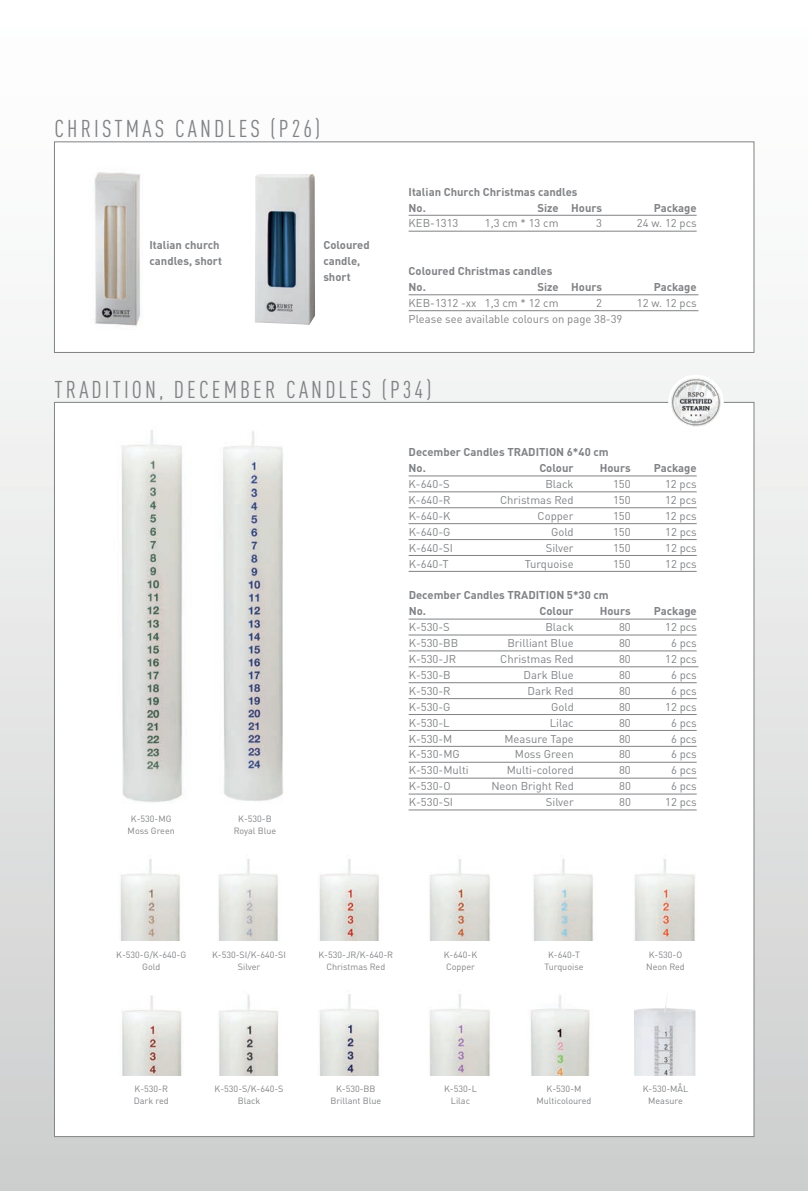
<style>
.page{position:relative;width:808px;height:1191px;background:#fff}
.page>*{position:absolute;margin:0;border:0;box-sizing:border-box;transform-origin:0 0}
.t1{font:condensed 24px "DINOT";letter-spacing:.13em;color:#808285}
.t2{font:11.25px "DINOT";color:#808285}
.t3{font:700 11.25px/15.9px "DINOT";color:#808285}
.t4{font:9px/12px "DINOT";color:#808285;text-align:center}
</style>
<div class="page">
<div style="left:0;top:0;width:808px;height:1191px;background:linear-gradient(to bottom,#fff,#cdcece)"></div>
<div style="left:54px;top:141px;width:700px;height:212px;background:#fff;border:1px solid #808285"></div>
<hr style="left:409px;top:215px;width:288px;height:1px;background:#808285">
<hr style="left:409px;top:231px;width:288px;height:1px;background:#808285">
<hr style="left:409px;top:294px;width:289px;height:1px;background:#808285">
<hr style="left:409px;top:310px;width:289px;height:1px;background:#808285">
<img style="left:94px;top:172px;width:47px;height:158px">
<div style="left:54px;top:402px;width:700px;height:735px;background:#fff;border:1px solid #808285"></div>
<hr style="left:409px;top:475px;width:288px;height:1px;background:#808285">
<hr style="left:409px;top:491px;width:288px;height:1px;background:#808285">
<hr style="left:409px;top:507px;width:288px;height:1px;background:#808285">
<hr style="left:409px;top:523px;width:288px;height:1px;background:#808285">
<hr style="left:409px;top:539px;width:288px;height:1px;background:#808285">
<hr style="left:409px;top:555px;width:288px;height:1px;background:#808285">
<hr style="left:409px;top:571px;width:288px;height:1px;background:#808285">
<hr style="left:409px;top:618px;width:288px;height:1px;background:#808285">
<hr style="left:409px;top:634px;width:288px;height:1px;background:#808285">
<hr style="left:409px;top:650px;width:288px;height:1px;background:#808285">
<hr style="left:409px;top:666px;width:289px;height:1px;background:#808285">
<hr style="left:409px;top:682px;width:288px;height:1px;background:#808285">
<hr style="left:409px;top:698px;width:288px;height:1px;background:#808285">
<hr style="left:409px;top:714px;width:288px;height:1px;background:#808285">
<hr style="left:409px;top:730px;width:288px;height:1px;background:#808285">
<hr style="left:409px;top:746px;width:288px;height:1px;background:#808285">
<hr style="left:409px;top:762px;width:288px;height:1px;background:#808285">
<hr style="left:409px;top:777px;width:288px;height:1px;background:#808285">
<hr style="left:409px;top:793px;width:288px;height:1px;background:#808285">
<hr style="left:409px;top:809px;width:288px;height:1px;background:#808285">
<img style="left:223px;top:431px;width:60px;height:370px">
<img style="left:121px;top:430px;width:62px;height:373px">
<img style="left:120px;top:859px;width:60px;height:81px">
<img style="left:218px;top:859px;width:60px;height:81px">
<img style="left:319px;top:859px;width:60px;height:81px">
<img style="left:429px;top:859px;width:61px;height:81px">
<img style="left:533px;top:859px;width:60px;height:81px">
<img style="left:634px;top:859px;width:61px;height:81px">
<img style="left:530px;top:995px;width:60px;height:81px">
<img style="left:634px;top:999px;width:62px;height:76px">
<div style="left:668px;top:375px;width:56px;height:55px;background:#fff;border-radius:50%"></div>
<img style="left:671px;top:374px;width:49px;height:53px">
<img style="left:122px;top:995px;width:60px;height:80px">
<img style="left:219px;top:995px;width:59px;height:80px">
<img style="left:319px;top:994px;width:60px;height:81px">
<img style="left:429px;top:994px;width:61px;height:81px">
<img style="left:255px;top:174px;width:60px;height:151px">
<h1 class="t1" style="left:55px;top:115px;width:267px">CHRISTMAS CANDLES (P26)</h1>
<p class="t3" style="left:150px;top:236px;width:74px">Italian church candles, short</p>
<p class="t3" style="left:323px;top:236px;width:48px">Coloured candle, short</p>
<p class="t3" style="left:409px;top:183px;width:170px">Italian Church Christmas candles<br>No.</p>
<p class="t3" style="left:537px;top:199px;width:66px">Size Hours</p>
<p class="t3" style="left:654px;top:199px;width:44px">Package</p>
<p class="t2" style="left:409px;top:216px;width:51px">KEB-1313</p>
<p class="t2" style="left:485px;top:216px;width:75px">1,3 cm * 13 cm</p>
<p class="t2" style="left:596px;top:216px;width:7px">3</p>
<p class="t2" style="left:637px;top:216px;width:61px">24 w. 12 pcs</p>
<p class="t3" style="left:409px;top:263px;width:145px">Coloured Christmas candles<br>No.</p>
<p class="t3" style="left:537px;top:279px;width:66px">Size Hours</p>
<p class="t3" style="left:654px;top:279px;width:44px">Package</p>
<p class="t2" style="left:409px;top:296px;width:151px">KEB-1312 -xx 1,3 cm * 12 cm</p>
<p class="t2" style="left:596px;top:296px;width:7px">2</p>
<p class="t2" style="left:637px;top:296px;width:61px">12 w. 12 pcs</p>
<p class="t2" style="left:409px;top:312px;width:215px">Please see available colours on page 38-39</p>
<h1 class="t1" style="left:55px;top:375px;width:378px">TRADITION, DECEMBER CANDLES (P34)</h1>
<p class="t3" style="left:409px;top:444px;width:201px">December Candles TRADITION 6*40 cm<br>No.</p>
<p class="t3" style="left:539px;top:460px;width:36px">Colour</p>
<p class="t3" style="left:600px;top:460px;width:32px">Hours</p>
<p class="t3" style="left:654px;top:460px;width:44px">Package</p>
<p class="t2" style="left:409px;top:477px;width:43px">K-640-S</p>
<p class="t2" style="left:545px;top:477px;width:30px">Black</p>
<p class="t2" style="left:613px;top:477px;width:19px">150</p>
<p class="t2" style="left:665px;top:477px;width:33px">12 pcs</p>
<p class="t2" style="left:409px;top:493px;width:43px">K-640-R</p>
<p class="t2" style="left:500px;top:493px;width:75px">Christmas Red</p>
<p class="t2" style="left:613px;top:493px;width:19px">150</p>
<p class="t2" style="left:665px;top:493px;width:33px">12 pcs</p>
<p class="t2" style="left:409px;top:509px;width:43px">K-640-K</p>
<p class="t2" style="left:538px;top:509px;width:38px">Copper</p>
<p class="t2" style="left:613px;top:509px;width:19px">150</p>
<p class="t2" style="left:665px;top:509px;width:33px">12 pcs</p>
<p class="t2" style="left:409px;top:525px;width:43px">K-640-G</p>
<p class="t2" style="left:551px;top:525px;width:24px">Gold</p>
<p class="t2" style="left:613px;top:525px;width:19px">150</p>
<p class="t2" style="left:665px;top:525px;width:33px">12 pcs</p>
<p class="t2" style="left:409px;top:540px;width:46px">K-640-SI</p>
<p class="t2" style="left:546px;top:540px;width:29px">Silver</p>
<p class="t2" style="left:613px;top:540px;width:19px">150</p>
<p class="t2" style="left:665px;top:540px;width:33px">12 pcs</p>
<p class="t2" style="left:409px;top:556px;width:42px">K-640-T</p>
<p class="t2" style="left:525px;top:556px;width:51px">Turquoise</p>
<p class="t2" style="left:613px;top:556px;width:19px">150</p>
<p class="t2" style="left:665px;top:556px;width:33px">12 pcs</p>
<p class="t3" style="left:409px;top:587px;width:201px">December Candles TRADITION 5*30 cm<br>No.</p>
<p class="t3" style="left:539px;top:603px;width:36px">Colour</p>
<p class="t3" style="left:600px;top:603px;width:32px">Hours</p>
<p class="t3" style="left:654px;top:603px;width:44px">Package</p>
<p class="t4" style="left:128px;top:812px;width:49px">K-530-MG<br>Moss Green</p>
<p class="t4" style="left:234px;top:812px;width:44px">K-530-B<br>Royal Blue</p>
<p class="t2" style="left:409px;top:620px;width:43px">K-530-S</p>
<p class="t2" style="left:545px;top:620px;width:30px">Black</p>
<p class="t2" style="left:619px;top:620px;width:13px">80</p>
<p class="t2" style="left:665px;top:620px;width:33px">12 pcs</p>
<p class="t2" style="left:409px;top:636px;width:51px">K-530-BB</p>
<p class="t2" style="left:507px;top:636px;width:68px">Brilliant Blue</p>
<p class="t2" style="left:619px;top:636px;width:13px">80</p>
<p class="t2" style="left:671px;top:636px;width:27px">6 pcs</p>
<p class="t2" style="left:409px;top:652px;width:49px">K-530-JR</p>
<p class="t2" style="left:500px;top:652px;width:75px">Christmas Red</p>
<p class="t2" style="left:619px;top:652px;width:13px">80</p>
<p class="t2" style="left:665px;top:652px;width:33px">12 pcs</p>
<p class="t2" style="left:409px;top:668px;width:44px">K-530-B</p>
<p class="t2" style="left:524px;top:668px;width:52px">Dark Blue</p>
<p class="t2" style="left:619px;top:668px;width:13px">80</p>
<p class="t2" style="left:671px;top:668px;width:27px">6 pcs</p>
<p class="t2" style="left:409px;top:683px;width:43px">K-530-R</p>
<p class="t2" style="left:528px;top:683px;width:48px">Dark Red</p>
<p class="t2" style="left:619px;top:683px;width:13px">80</p>
<p class="t2" style="left:671px;top:683px;width:27px">6 pcs</p>
<p class="t2" style="left:409px;top:699px;width:43px">K-530-G</p>
<p class="t2" style="left:551px;top:699px;width:24px">Gold</p>
<p class="t2" style="left:619px;top:699px;width:13px">80</p>
<p class="t2" style="left:665px;top:699px;width:33px">12 pcs</p>
<p class="t2" style="left:409px;top:715px;width:42px">K-530-L</p>
<p class="t2" style="left:550px;top:715px;width:26px">Lilac</p>
<p class="t2" style="left:619px;top:715px;width:13px">80</p>
<p class="t2" style="left:671px;top:715px;width:27px">6 pcs</p>
<p class="t2" style="left:409px;top:731px;width:45px">K-530-M</p>
<p class="t2" style="left:504px;top:731px;width:71px">Measure Tape</p>
<p class="t2" style="left:619px;top:731px;width:13px">80</p>
<p class="t2" style="left:671px;top:731px;width:27px">6 pcs</p>
<p class="t2" style="left:409px;top:747px;width:53px">K-530-MG</p>
<p class="t2" style="left:515px;top:747px;width:61px">Moss Green</p>
<p class="t2" style="left:619px;top:747px;width:13px">80</p>
<p class="t2" style="left:671px;top:747px;width:27px">6 pcs</p>
<p class="t2" style="left:409px;top:763px;width:61px">K-530-Multi</p>
<p class="t2" style="left:507px;top:763px;width:69px">Multi-colored</p>
<p class="t2" style="left:619px;top:763px;width:13px">80</p>
<p class="t2" style="left:671px;top:763px;width:27px">6 pcs</p>
<p class="t2" style="left:409px;top:779px;width:43px">K-530-O</p>
<p class="t2" style="left:491px;top:779px;width:84px">Neon Bright Red</p>
<p class="t2" style="left:619px;top:779px;width:13px">80</p>
<p class="t2" style="left:671px;top:779px;width:27px">6 pcs</p>
<p class="t2" style="left:409px;top:795px;width:46px">K-530-SI</p>
<p class="t2" style="left:546px;top:795px;width:29px">Silver</p>
<p class="t2" style="left:619px;top:795px;width:13px">80</p>
<p class="t2" style="left:665px;top:795px;width:33px">12 pcs</p>
<p class="t4" style="left:116px;top:949px;width:72px">K-530-G/K-640-G<br>Gold</p>
<p class="t4" style="left:212px;top:949px;width:76px">K-530-SI/K-640-SI<br>Silver</p>
<p class="t4" style="left:318px;top:949px;width:76px">K-530-JR/K-640-R<br>Christmas Red</p>
<p class="t4" style="left:134px;top:1082px;width:36px;text-align:left">K-530-R<br>Dark red</p>
<p class="t4" style="left:215px;top:1082px;width:71px">K-530-S/K-640-S<br>Black</p>
<p class="t4" style="left:330px;top:1082px;width:52px">K-530-BB<br>Brillant Blue</p>
<p class="t4" style="left:444px;top:949px;width:35px;text-align:left">K-640-K<br>Copper</p>
<p class="t4" style="left:444px;top:1082px;width:34px">K-530-L<br>Lilac</p>
<p class="t4" style="left:544px;top:949px;width:41px">K-640-T<br>Turquoise</p>
<p class="t4" style="left:537px;top:1082px;width:56px">K-530-M<br>Multicoloured</p>
<p class="t4" style="left:646px;top:949px;width:40px;text-align:left">K-530-O<br>Neon Red</p>
<p class="t4" style="left:643px;top:1082px;width:47px">K-530-MÅL<br>Measure</p>
</div>
